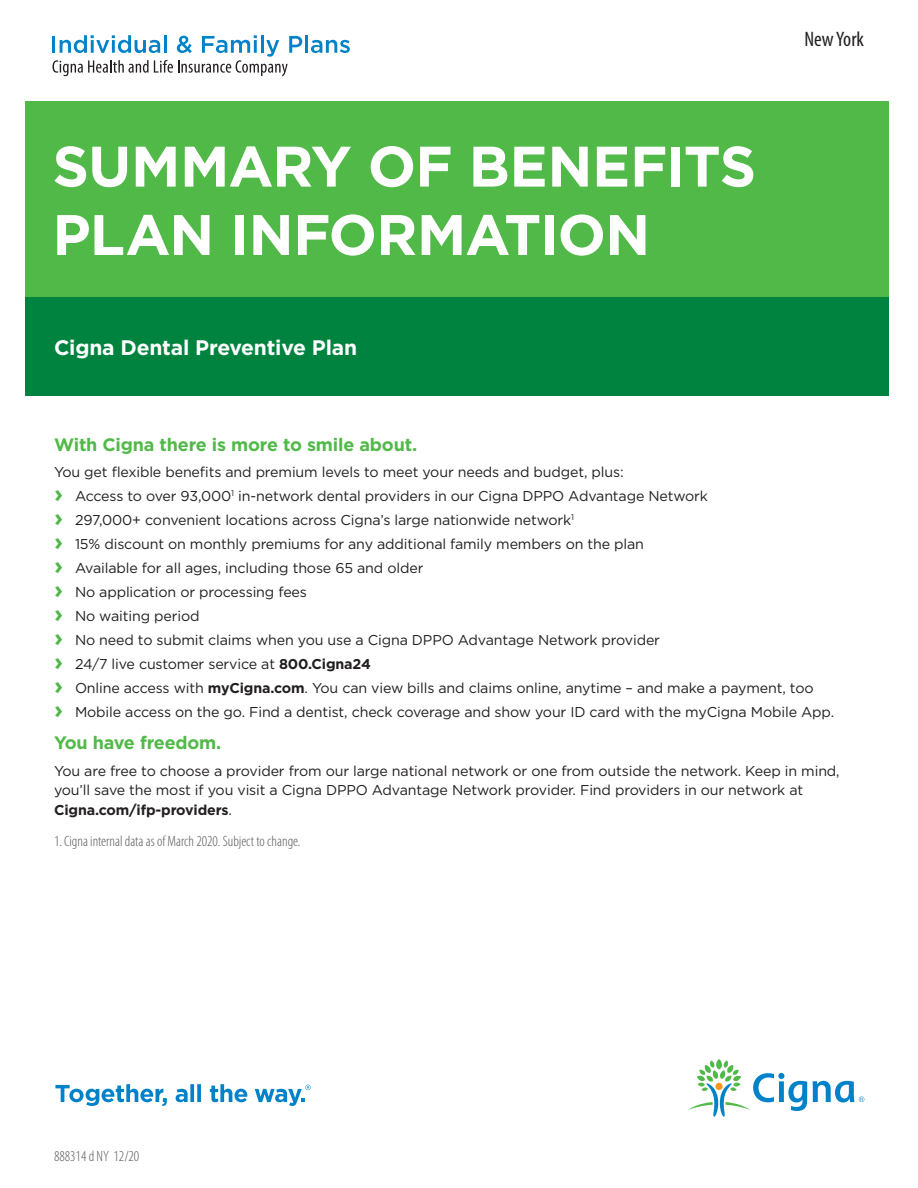
<style>
.page{position:relative;width:918px;height:1188px;background:#fff}
.page>*{position:absolute;margin:0;border:0;box-sizing:border-box;transform-origin:0 0}
.Headline_bold_2_bars{font:700 57px/68.4px "Gotham";letter-spacing:-.015em;color:#fff}
.Subheadline_bold_14{font:700 21px "Gotham";letter-spacing:-.01em;color:#fff}
.t1{font:condensed 21px "Myriad Pro";color:#231f20}
.Subhead_body_bold_12{font:700 18px "Gotham";letter-spacing:-.01em;color:#51b948}
.Legal_copy_Cat{font:300 condensed 15px "Myriad Pro";color:#57585a}
.M-Legal_copy_Cat__10{font:300 condensed 15px "Myriad Pro";color:#57585a}
.Bullet_copy_book_9_5{font:14.25px "Gotham";letter-spacing:-.01em;color:#231f20}
.Body_copy__book_9_5{font:14.25px/19.5px "Gotham";letter-spacing:-.01em;color:#231f20}
.s1{font-weight:700;font-size:24px;color:#51b948}
.s2{font-weight:700}
</style>
<div class="page">
<div style="left:26px;top:102px;width:864px;height:196px;background:#51b948"></div>
<div style="left:26px;top:298px;width:864px;height:98px;background:#00833e"></div>
<hr style="left:52px;top:36px;width:3px;height:17px;background:#0082c8">
<hr style="left:305px;top:35px;width:3px;height:18px;background:#0082c8">
<svg style="left:311px;top:40px;width:39px;height:13px"></svg>
<svg style="left:53px;top:35px;width:249px;height:41px"></svg>
<svg style="left:55px;top:1084px;width:112px;height:22px"></svg>
<svg style="left:176px;top:1084px;width:25px;height:18px"></svg>
<svg style="left:210px;top:1084px;width:37px;height:18px"></svg>
<svg style="left:255px;top:1085px;width:56px;height:21px"></svg>
<svg style="left:688px;top:1059px;width:176px;height:58px"></svg>
<p class="Headline_bold_2_bars" style="left:52px;top:131px;width:705px">SUMMARY OF BENEFITS<br>PLAN INFORMATION</p>
<p class="Subheadline_bold_14" style="left:54px;top:335px;width:305px">Cigna Dental Preventive Plan</p>
<p class="t1" style="left:805px;top:26px;width:61px">New York</p>
<p class="Subhead_body_bold_12" style="left:54px;top:434px;width:365px">With Cigna there is more to smile about.</p>
<p class="Body_copy__book_9_5" style="left:54px;top:462px;width:571px">You get flexible benefits and premium levels to meet your needs and budget, plus:</p>
<p class="Bullet_copy_book_9_5" style="left:54px;top:487px;width:656px"><span class="s1">›</span> Access to over 93,000<sup>1</sup> in-network dental providers in our Cigna DPPO Advantage Network</p>
<p class="Bullet_copy_book_9_5" style="left:54px;top:511px;width:522px"><span class="s1">›</span> 297,000+ convenient locations across Cigna’s large nationwide network<sup>1</sup></p>
<p class="Bullet_copy_book_9_5" style="left:54px;top:535px;width:592px"><span class="s1">›</span> 15% discount on monthly premiums for any additional family members on the plan</p>
<p class="Bullet_copy_book_9_5" style="left:54px;top:559px;width:371px"><span class="s1">›</span> Available for all ages, including those 65 and older</p>
<p class="Bullet_copy_book_9_5" style="left:54px;top:583px;width:255px"><span class="s1">›</span> No application or processing fees</p>
<p class="Bullet_copy_book_9_5" style="left:54px;top:607px;width:147px"><span class="s1">›</span> No waiting period</p>
<p class="Bullet_copy_book_9_5" style="left:54px;top:631px;width:608px"><span class="s1">›</span> No need to submit claims when you use a Cigna DPPO Advantage Network provider</p>
<p class="Bullet_copy_book_9_5" style="left:54px;top:655px;width:318px"><span class="s1">›</span> 24/7 live customer service at <span class="s2">800.Cigna24</span></p>
<p class="Bullet_copy_book_9_5" style="left:54px;top:679px;width:761px"><span class="s1">›</span> Online access with <span class="s2">myCigna.com</span>. You can view bills and claims online, anytime – and make a payment, too</p>
<p class="Bullet_copy_book_9_5" style="left:54px;top:703px;width:782px"><span class="s1">›</span> Mobile access on the go. Find a dentist, check coverage and show your ID card with the myCigna Mobile App.</p>
<p class="Subhead_body_bold_12" style="left:54px;top:733px;width:169px">You have freedom.</p>
<p class="Body_copy__book_9_5" style="left:54px;top:761px;width:787px">You are free to choose a provider from our large national network or one from outside the network. Keep in mind, you’ll save the most if you visit a Cigna DPPO Advantage Network provider. Find providers in our network at<br><span class="s2">Cigna.com/ifp-providers</span>.</p>
<p class="Legal_copy_Cat" style="left:54px;top:833px;width:248px">1. Cigna internal data as of March 2020. Subject to change.</p>
<p class="M-Legal_copy_Cat__10" style="left:54px;top:1148px;width:87px">888314 d NY 12/20</p>
</div>
